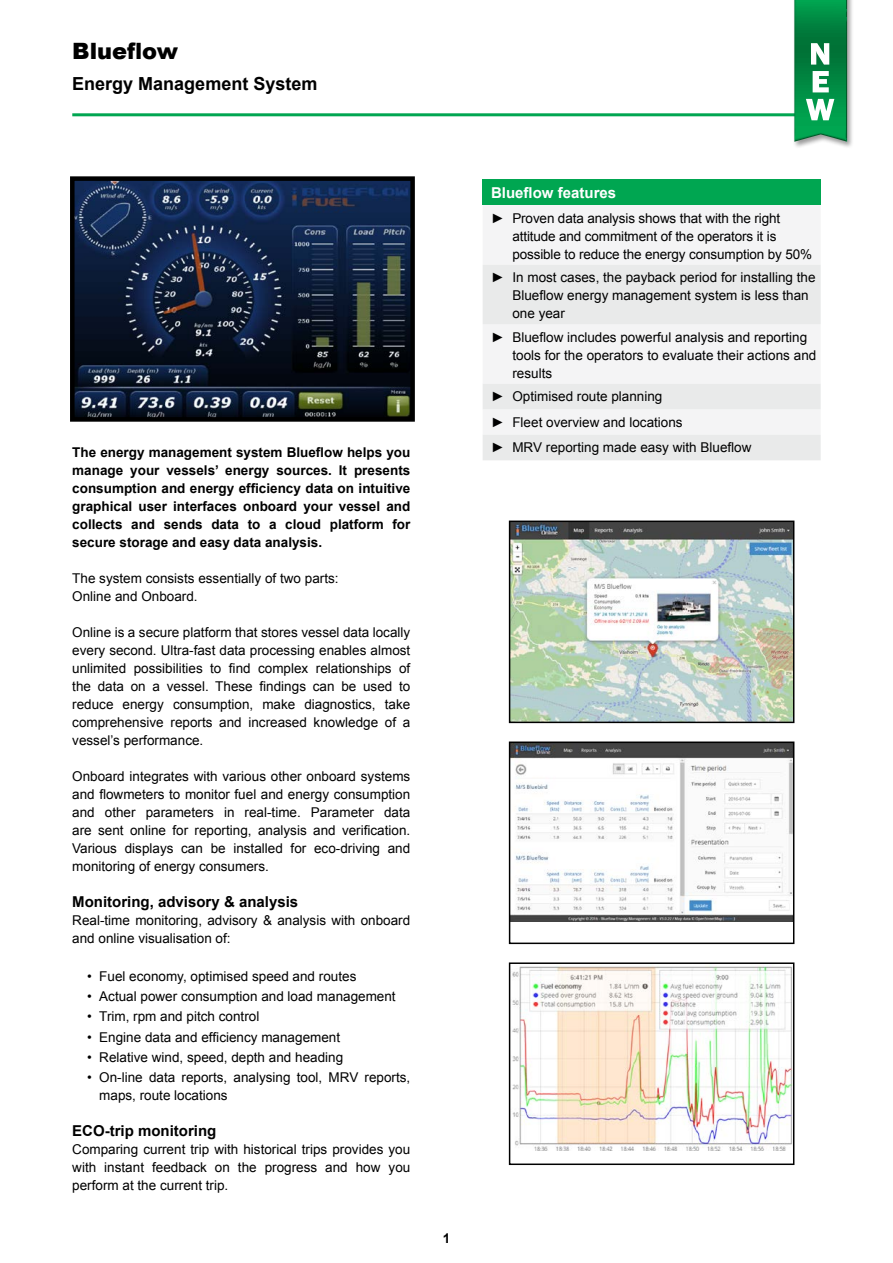
<style>
.page{position:relative;width:893px;height:1263px;background:#fff}
.page>*{position:absolute;margin:0;border:0;box-sizing:border-box;transform-origin:0 0}
.t1{font:900 22.5px "Arial";color:#000}
.Header_-_USP{font:700 18px "Arial";color:#000}
.Middle_heading{font:700 15px "Arial";color:#000}
.Middle_heading_borde{font:700 15px "Arial";color:#fff}
.Body_text{font:13.5px/18px "Arial";color:#000;text-align:justify}
.Bullets{font:13.5px/18px "Arial";color:#000}
.Body_text-2{font:700 13.5px/18px "Arial";color:#000;text-align:justify}
</style>
<div class="page">
<hr style="left:72px;top:113px;width:749px;height:3px;background:#00a651">
<img style="left:75px;top:181px;width:335px;height:236px">
<div style="left:70px;top:176px;width:345px;height:246px;border:4px solid #000"></div>
<img style="left:512px;top:744px;width:279px;height:177px">
<div style="left:509px;top:741px;width:285px;height:203px;border:2px solid #000"></div>
<img style="left:512px;top:523px;width:279px;height:197px">
<div style="left:509px;top:520px;width:285px;height:203px;border:2px solid #000"></div>
<img style="left:512px;top:966px;width:279px;height:184px">
<div style="left:509px;top:962px;width:285px;height:203px;border:2px solid #000"></div>
<div style="left:483px;top:180px;width:338px;height:25px;background:#00a651"></div>
<div style="left:483px;top:206px;width:337px;height:59px;background:#f4f4f5"></div>
<svg style="left:483px;top:265px;width:338px;height:195px;fill:#e9eaea"></svg>
<div style="left:793px;top:0;width:61px;height:149px;background:#000;opacity:.4"></div>
<svg style="left:794px;top:0;width:53px;height:142px;background:#279a5f"></svg>
<p class="t1" style="left:72px;top:34px;width:107px">Blueflow</p>
<p class="Header_-_USP" style="left:72px;top:71px;width:247px">Energy Management System</p>
<p class="Body_text-2" style="left:72px;top:444px;width:340px">The energy management system Blueflow helps you manage your vessels’ energy sources. It presents consumption and energy efficiency data on intuitive graphical user interfaces onboard your vessel and collects and sends data to a cloud platform for secure storage and easy data analysis.</p>
<p class="Body_text" style="left:72px;top:569px;width:268px">The system consists essentially of two parts:</p>
<p class="Body_text" style="left:72px;top:587px;width:127px">Online and Onboard.</p>
<p class="Body_text" style="left:72px;top:623px;width:340px">Online is a secure platform that stores vessel data locally every second. Ultra-fast data processing enables almost unlimited possibilities to find complex relationships of the data on a vessel. These findings can be used to reduce energy consumption, make diagnostics, take comprehensive reports and increased knowledge of a vessel’s performance.</p>
<p class="Body_text" style="left:72px;top:767px;width:340px">Onboard integrates with various other onboard systems and flowmeters to monitor fuel and energy consumption and other parameters in real-time. Parameter data are sent online for reporting, analysis and verification.<br>Various displays can be installed for eco-driving and monitoring of energy consumers.</p>
<p class="Middle_heading" style="left:72px;top:892px;width:227px">Monitoring, advisory &amp; analysis</p>
<p class="Body_text" style="left:72px;top:911px;width:339px">Real-time monitoring, advisory &amp; analysis with onboard and online visualisation of:</p>
<p class="Body_text" style="left:87px;top:968px;width:271px">• Fuel economy, optimised speed and routes</p>
<p class="Body_text" style="left:87px;top:988px;width:310px">• Actual power consumption and load management</p>
<p class="Body_text" style="left:87px;top:1008px;width:174px">• Trim, rpm and pitch control</p>
<p class="Body_text" style="left:87px;top:1028px;width:254px">• Engine data and efficiency management</p>
<p class="Body_text" style="left:87px;top:1048px;width:257px">• Relative wind, speed, depth and heading</p>
<p class="Body_text" style="left:99px;top:1068px;width:313px;text-indent:-12px">• On-line data reports, analysing tool, MRV reports, maps, route locations</p>
<p class="Middle_heading" style="left:72px;top:1121px;width:146px">ECO-trip monitoring</p>
<p class="Body_text" style="left:72px;top:1140px;width:340px">Comparing current trip with historical trips provides you with instant feedback on the progress and how you perform at the current trip.</p>
<p class="Body_text-2" style="left:443px;top:1230px;width:9px">1</p>
<p class="Middle_heading_borde" style="left:491px;top:183px;width:127px">Blueflow features</p>
<p class="Bullets" style="left:491px;top:209px;width:15px">►</p>
<p class="Bullets" style="left:512px;top:209px;width:301px">Proven data analysis shows that with the right attitude and commitment of the operators it is possible to reduce the energy consumption by 50%</p>
<p class="Bullets" style="left:491px;top:269px;width:15px">►</p>
<p class="Bullets" style="left:512px;top:269px;width:305px">In most cases, the payback period for installing the<br>Blueflow energy management system is less than one year</p>
<p class="Bullets" style="left:491px;top:328px;width:15px">►</p>
<p class="Bullets" style="left:512px;top:328px;width:305px">Blueflow includes powerful analysis and reporting tools for the operators to evaluate their actions and results</p>
<p class="Bullets" style="left:491px;top:388px;width:15px">►</p>
<p class="Bullets" style="left:512px;top:388px;width:152px">Optimised route planning</p>
<p class="Bullets" style="left:491px;top:413px;width:15px">►</p>
<p class="Bullets" style="left:512px;top:413px;width:172px">Fleet overview and locations</p>
<p class="Bullets" style="left:491px;top:439px;width:15px">►</p>
<p class="Bullets" style="left:512px;top:439px;width:241px">MRV reporting made easy with Blueflow</p>
</div>
